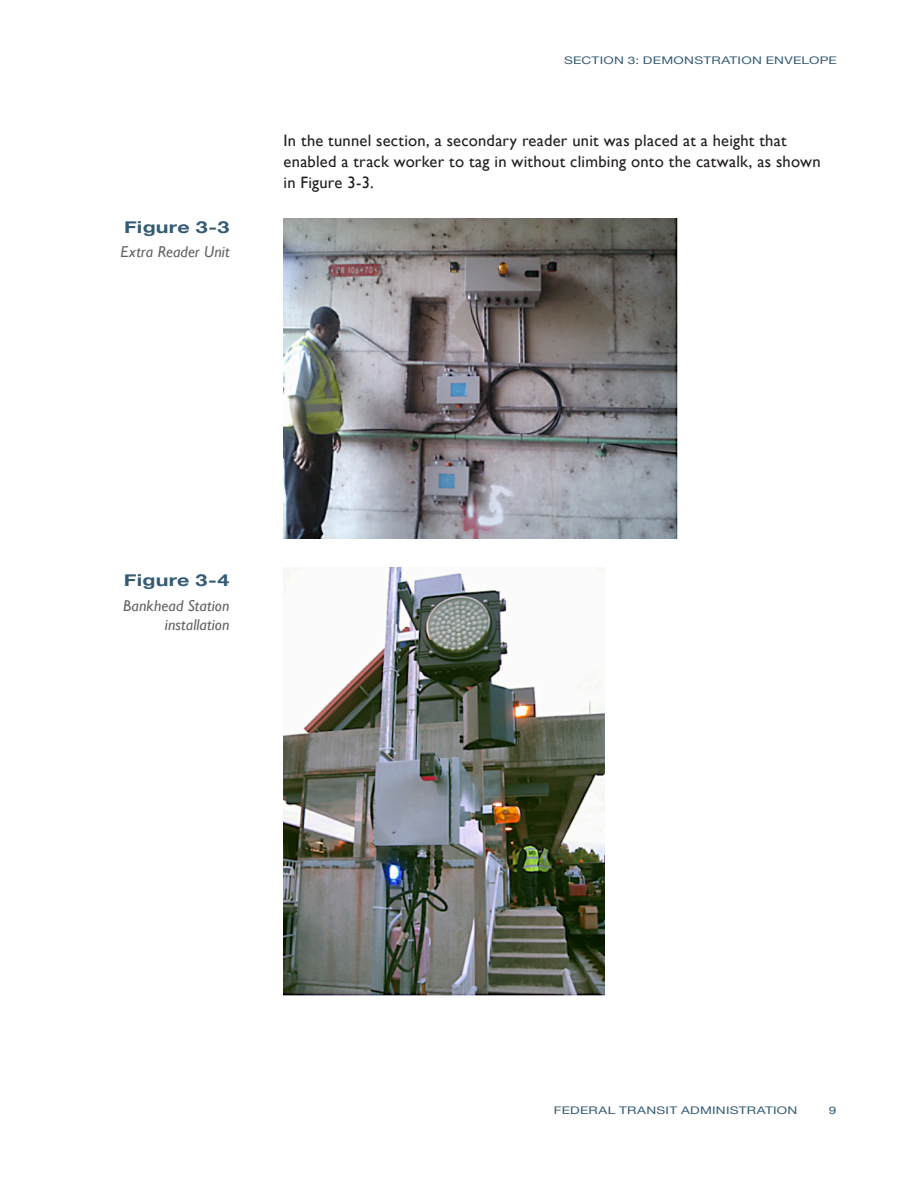
<style>
.page{position:relative;width:918px;height:1188px;background:#fff}
.page>*{position:absolute;margin:0;border:0;box-sizing:border-box;transform-origin:0 0}
.Body_Text{font:16.5px/21px "Gill Sans";letter-spacing:.015em;color:#231f20}
.Figure_Table_head{font:700 16.5px "Helvetica Neue";letter-spacing:.01em;color:#345b74;scale:1.3 1}
.FIGURES_following{font:italic 15.75px/18.9px "Gill Sans";letter-spacing:.005em;color:#636366;text-align:right}
.t1{font:10.5px "Helvetica Neue";letter-spacing:.02em;color:#345b74;scale:1.3 1}
</style>
<div class="page">
<img style="left:283px;top:218px;width:394px;height:320px">
<img style="left:284px;top:567px;width:321px;height:428px">
<h2 class="Figure_Table_head" style="left:124px;top:212px;width:82px">Figure 3-3</h2>
<p class="FIGURES_following" style="left:120px;top:243px;width:111px">Extra Reader Unit</p>
<p class="t1" style="left:564px;top:51px;width:211px">SECTION 3: DEMONSTRATION ENVELOPE</p>
<p class="Body_Text" style="left:284px;top:131px;width:539px">In the tunnel section, a secondary reader unit was placed at a height that enabled a track worker to tag in without climbing onto the catwalk, as shown in Figure 3-3.</p>
<h2 class="Figure_Table_head" style="left:124px;top:566px;width:83px">Figure 3-4</h2>
<p class="FIGURES_following" style="left:123px;top:596px;width:108px">Bankhead Station installation</p>
<p class="t1" style="left:554px;top:1102px;width:189px">FEDERAL TRANSIT ADMINISTRATION</p>
<p class="t1" style="left:829px;top:1102px;width:7px">9</p>
</div>
